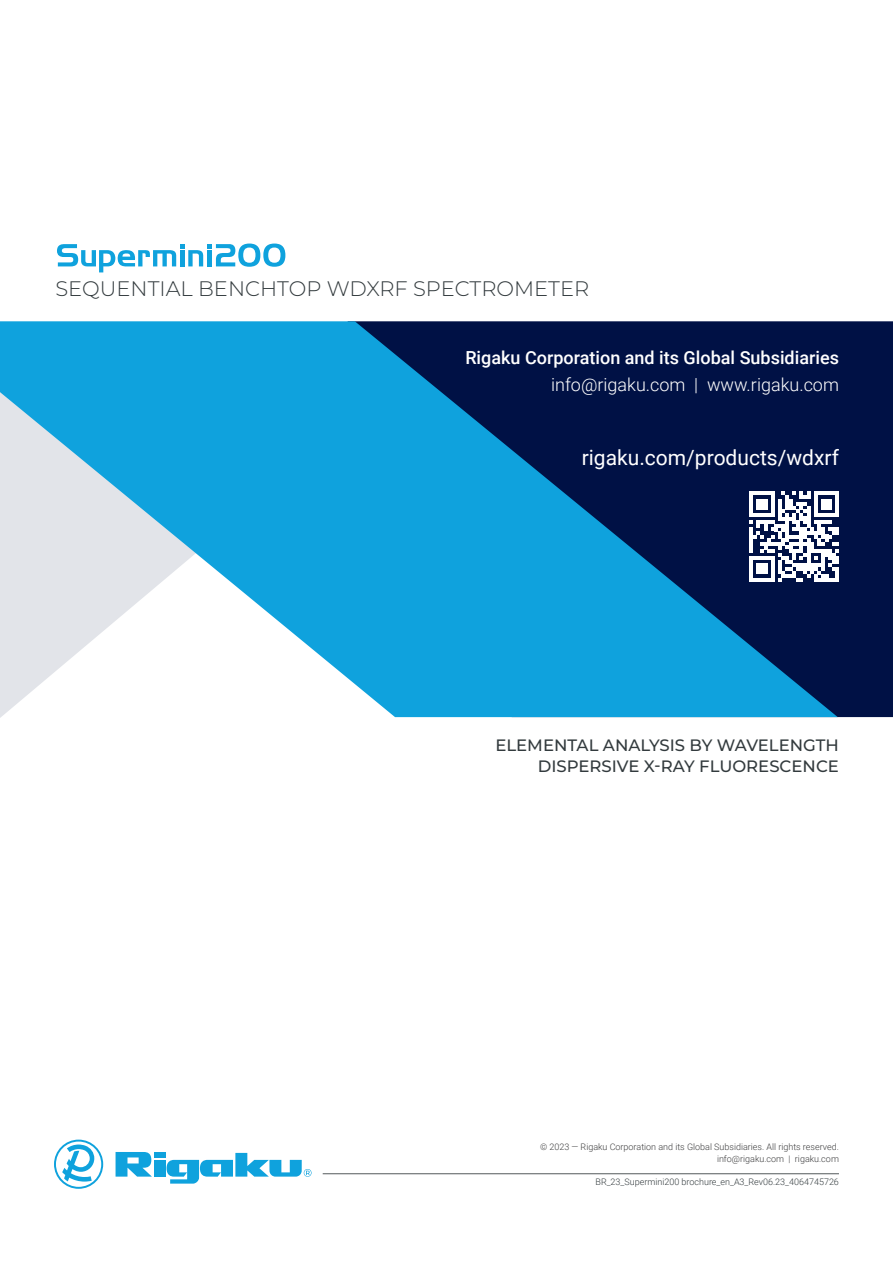
<style>
.page{position:relative;width:893px;height:1263px;background:#fff}
.page>*{position:absolute;margin:0;border:0;box-sizing:border-box;transform-origin:0 0}
.Brochure_Subtitle{font:300 21px "Montserrat";color:#333b3e}
.Heading_2{font:21px "Roboto";color:#fff}
.t1{font:500 18px "Roboto";color:#fff}
.t2{font:300 18px "Roboto";color:#fff}
.Header_1_-_White{font:500 16.5px/21px "Montserrat";color:#333b3e;text-align:right}
.Footer_-_heading_-_r{font:300 9px "Roboto";color:#3e3e3f}
.Footer_Doc__Informat{font:300 9px "Roboto";color:#333b3e}
</style>
<div class="page">
<hr style="left:323px;top:1173px;width:516px;height:1px;background:#333b3e">
<svg style="left:54px;top:1139px;width:49px;height:50px"></svg>
<div style="left:154px;top:1153px;width:12px;height:5px;background:#0fa2dd"></div>
<div style="left:154px;top:1160px;width:12px;height:16px;background:#0fa2dd"></div>
<svg style="left:116px;top:1152px;width:36px;height:24px"></svg>
<svg style="left:167px;top:1153px;width:145px;height:30px"></svg>
<div style="left:838px;top:321px;width:55px;height:396px;background:#001145"></div>
<svg style="left:0;top:321px;width:838px;height:396px;background:#388ab8"></svg>
<svg style="left:749px;top:492px;width:90px;height:90px"></svg>
<svg style="left:57px;top:244px;width:228px;height:28px"></svg>
<p class="Brochure_Subtitle" style="left:55px;top:275px;width:535px">SEQUENTIAL BENCHTOP WDXRF SPECTROMETER</p>
<p class="t1" style="left:465px;top:345px;width:375px">Rigaku Corporation and its Global Subsidiaries</p>
<p class="t2" style="left:551px;top:372px;width:289px">info@rigaku.com | www.rigaku.com</p>
<p class="Heading_2" style="left:582px;top:442px;width:259px">rigaku.com/products/wdxrf</p>
<p class="Header_1_-_White" style="left:495px;top:734px;width:345px">ELEMENTAL ANALYSIS BY WAVELENGTH<br>DISPERSIVE X-RAY FLUORESCENCE</p>
<p class="Footer_-_heading_-_r" style="left:540px;top:1140px;width:300px">© 2023 — Rigaku Corporation and its Global Subsidiaries. All rights reserved.</p>
<p class="Footer_-_heading_-_r" style="left:717px;top:1152px;width:123px">info@rigaku.com | rigaku.com</p>
<p class="Footer_Doc__Informat" style="left:595px;top:1175px;width:245px">BR_23_Supermini200 brochure_en_A3_Rev06.23_4064745726</p>
</div>
